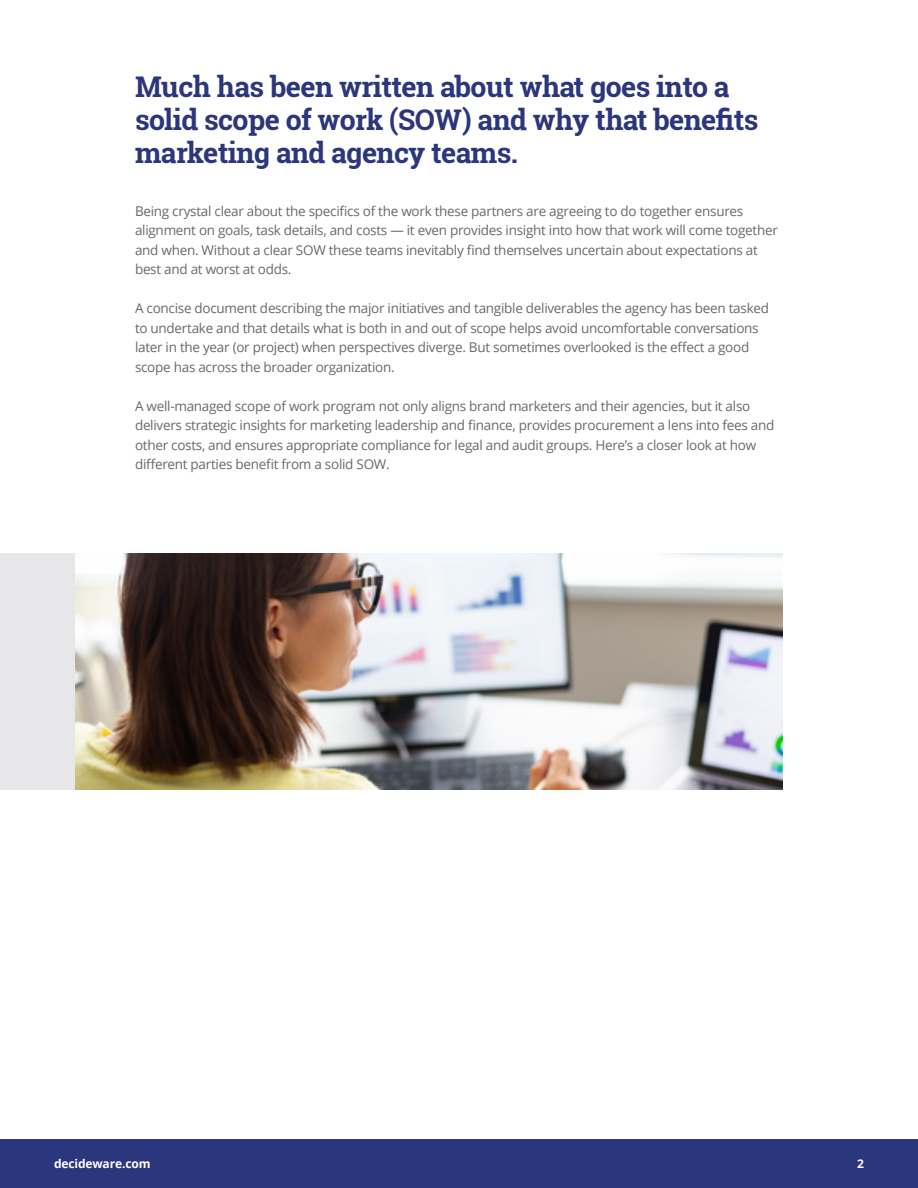
<style>
.page{position:relative;width:918px;height:1188px;background:#fff}
.page>*{position:absolute;margin:0;border:0;box-sizing:border-box;transform-origin:0 0}
.t1{font:700 28.5px/33px "Roboto Slab";letter-spacing:-.02em;color:#2c367c}
.t2{font:13.5px/19.5px "Open Sans";letter-spacing:-.02em;color:#67696e}
.t3{font:700 12px "Open Sans";letter-spacing:-.01em;color:#fff}
</style>
<div class="page">
<div style="left:0;top:1139px;width:918px;height:49px;background:#2c367c"></div>
<img style="left:74px;top:553px;width:709px;height:236px">
<div style="left:0;top:553px;width:74px;height:236px;background:#e7e7e9"></div>
<h1 class="t1" style="left:135px;top:70px;width:625px">Much has been written about what goes into a solid scope of work (SOW) and why that benefits marketing and agency teams.</h1>
<p class="t2" style="left:135px;top:201px;width:644px">Being crystal clear about the specifics of the work these partners are agreeing to do together ensures alignment on goals, task details, and costs — it even provides insight into how that work will come together and when. Without a clear SOW these teams inevitably find themselves uncertain about expectations at best and at worst at odds.</p>
<p class="t2" style="left:135px;top:298px;width:636px">A concise document describing the major initiatives and tangible deliverables the agency has been tasked to undertake and that details what is both in and out of scope helps avoid uncomfortable conversations later in the year (or project) when perspectives diverge. But sometimes overlooked is the effect a good scope has across the broader organization.</p>
<p class="t2" style="left:135px;top:396px;width:641px">A well-managed scope of work program not only aligns brand marketers and their agencies, but it also delivers strategic insights for marketing leadership and finance, provides procurement a lens into fees and other costs, and ensures appropriate compliance for legal and audit groups. Here’s a closer look at how different parties benefit from a solid SOW.</p>
<p class="t3" style="left:54px;top:1155px;width:98px">decideware.com</p>
<p class="t3" style="left:857px;top:1155px;width:8px">2</p>
</div>
